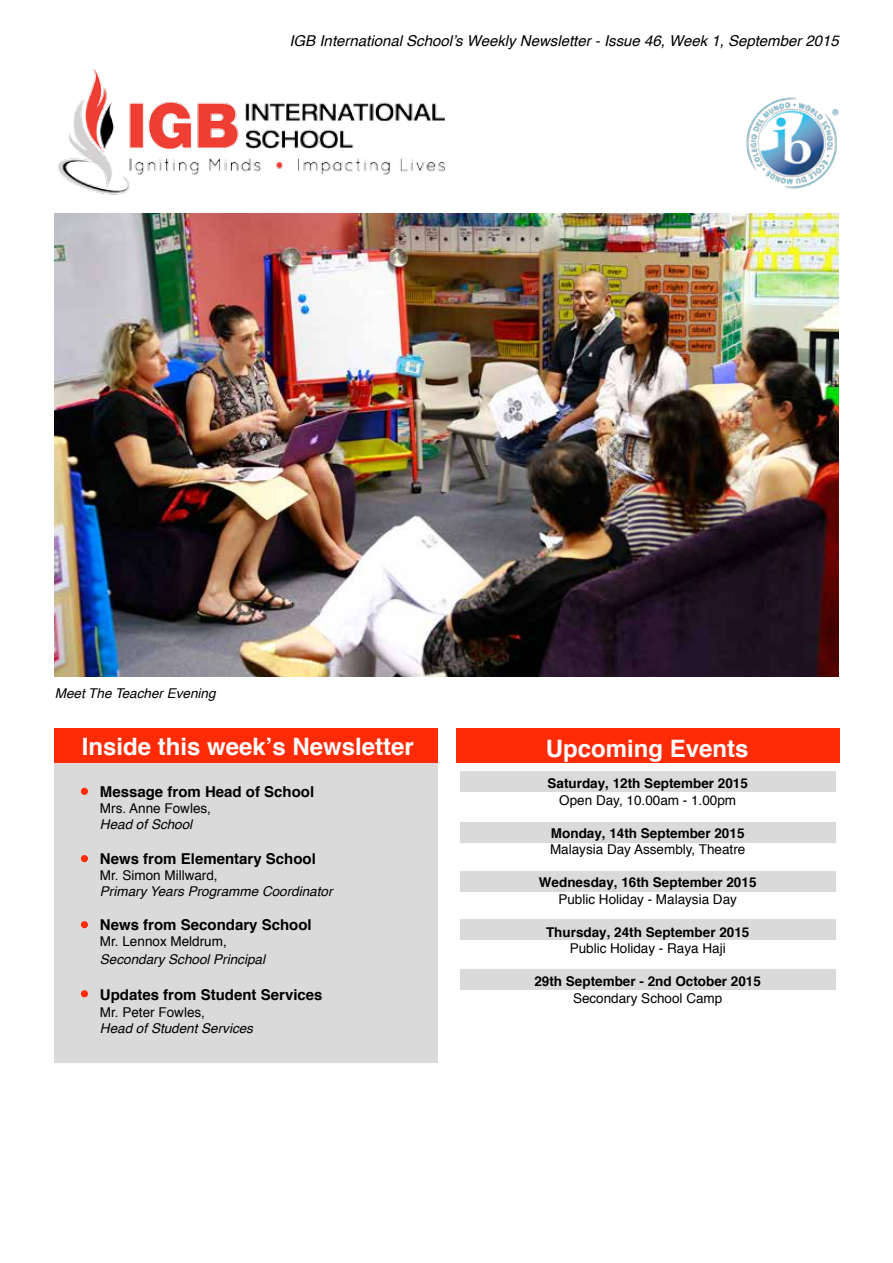
<style>
.page{position:relative;width:893px;height:1263px;background:#fff}
.page>*{position:absolute;margin:0;border:0;box-sizing:border-box;transform-origin:0 0}
.t1{font:700 24px "Helvetica";color:#fff}
.t2{font:700 15px "Helvetica";color:#000}
.t3{font:italic 15px "Helvetica";color:#000}
.t4{font:13.5px "Helvetica";color:#000}
.t5{font:700 13.5px "Helvetica";color:#000}
.t6{font:italic 13.5px "Helvetica";color:#000}
</style>
<div class="page">
<img style="left:54px;top:213px;width:785px;height:464px">
<div style="left:460px;top:771px;width:375px;height:21px;background:#dbdada"></div>
<div style="left:460px;top:822px;width:375px;height:20px;background:#dbdada"></div>
<div style="left:460px;top:871px;width:375px;height:21px;background:#dbdada"></div>
<div style="left:460px;top:920px;width:375px;height:20px;background:#dbdada"></div>
<div style="left:460px;top:970px;width:375px;height:20px;background:#dbdada"></div>
<div style="left:54px;top:728px;width:383px;height:334px;background:#dbdada"></div>
<div style="left:54px;top:728px;width:384px;height:35px;background:#ff2b06"></div>
<div style="left:456px;top:728px;width:384px;height:35px;background:#ff2b06"></div>
<div style="left:81px;top:788px;width:7px;height:7px;background:#ff2b06;border-radius:50%"></div>
<div style="left:81px;top:855px;width:7px;height:7px;background:#ff2b06;border-radius:50%"></div>
<div style="left:81px;top:921px;width:7px;height:7px;background:#ff2b06;border-radius:50%"></div>
<div style="left:81px;top:990px;width:7px;height:7px;background:#ff2b06;border-radius:50%"></div>
<img style="left:746px;top:97px;width:93px;height:92px">
<img style="left:58px;top:69px;width:387px;height:126px">
<p class="t3" style="left:289px;top:29px;width:551px">IGB International School’s Weekly Newsletter - Issue 46, Week 1, September 2015</p>
<p class="t6" style="left:55px;top:683px;width:162px">Meet The Teacher Evening</p>
<h1 class="t1" style="left:82px;top:731px;width:334px">Inside this week’s Newsletter</h1>
<h1 class="t1" style="left:546px;top:733px;width:204px">Upcoming Events</h1>
<p class="t2" style="left:100px;top:782px;width:216px">Message from Head of School</p>
<p class="t4" style="left:100px;top:798px;width:113px">Mrs. Anne Fowles,</p>
<p class="t6" style="left:100px;top:814px;width:94px">Head of School</p>
<p class="t2" style="left:100px;top:849px;width:217px">News from Elementary School</p>
<p class="t4" style="left:100px;top:865px;width:119px">Mr. Simon Millward,</p>
<p class="t6" style="left:100px;top:880px;width:234px">Primary Years Programme Coordinator</p>
<p class="t2" style="left:100px;top:915px;width:213px">News from Secondary School</p>
<p class="t4" style="left:100px;top:931px;width:128px">Mr. Lennox Meldrum,</p>
<p class="t6" style="left:100px;top:949px;width:167px">Secondary School Principal</p>
<p class="t2" style="left:100px;top:985px;width:224px">Updates from Student Services</p>
<p class="t4" style="left:100px;top:1001px;width:107px">Mr. Peter Fowles,</p>
<p class="t6" style="left:100px;top:1017px;width:155px">Head of Student Services</p>
<p class="t5" style="left:547px;top:775px;width:202px">Saturday, 12th September 2015</p>
<p class="t4" style="left:559px;top:790px;width:178px">Open Day, 10.00am - 1.00pm</p>
<p class="t5" style="left:551px;top:824px;width:195px">Monday, 14th September 2015</p>
<p class="t4" style="left:550px;top:839px;width:197px">Malaysia Day Assembly, Theatre</p>
<p class="t5" style="left:539px;top:874px;width:219px">Wednesday, 16th September 2015</p>
<p class="t4" style="left:558px;top:889px;width:180px">Public Holiday - Malaysia Day</p>
<p class="t5" style="left:546px;top:923px;width:205px">Thursday, 24th September 2015</p>
<p class="t4" style="left:570px;top:938px;width:158px">Public Holiday - Raya Haji</p>
<p class="t5" style="left:534px;top:973px;width:228px">29th September - 2nd October 2015</p>
<p class="t4" style="left:573px;top:988px;width:151px">Secondary School Camp</p>
</div>
